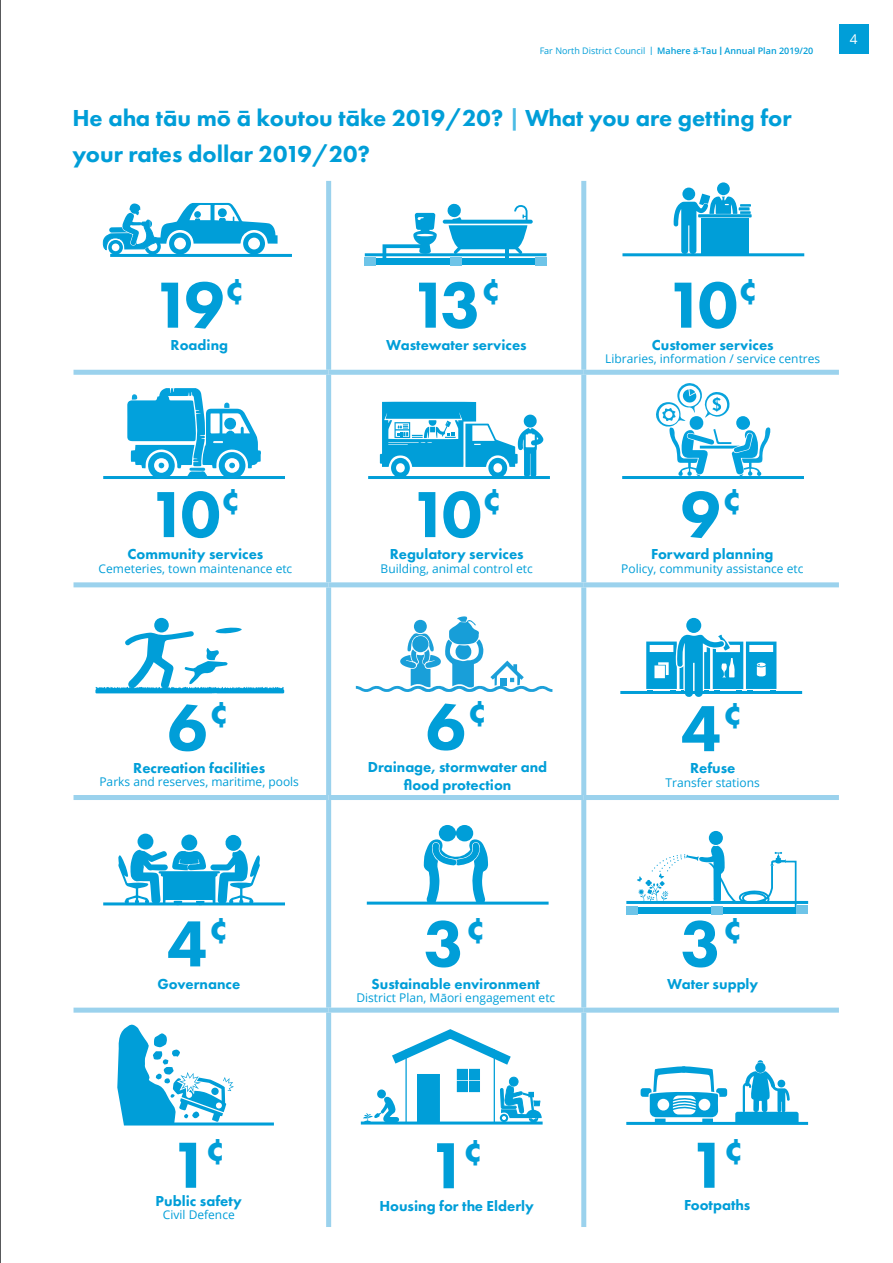
<style>
.page{position:relative;width:893px;height:1263px;background:#fff}
.page>*{position:absolute;margin:0;border:0;box-sizing:border-box;transform-origin:0 0}
.t1{font:800 67.5px "Futura PT";letter-spacing:-.125em;color:#009ed8}
.t2{font:800 24px/36px "Futura PT";color:#009ed8}
.t3{font:800 15px/18px "Futura PT";color:#009ed8;text-align:center}
.t4{font:13.5px "Open Sans";color:#fff}
.t5{font:12px "Open Sans";color:#009ed8}
.t6{font:600 9px "Open Sans";color:#009ed8}
.s1{font-weight:400}
.s2{font-weight:400;font-size:11.55px}
.s3{font-size:11.55px}
.s4{font-size:22.5px;color:#4abbe4}
</style>
<div class="page">
<div style="left:839px;top:25px;width:29px;height:29px;background:#009ed8"></div>
<hr style="left:0;top:0;width:1px;height:1263px;background:#58595b">
<div style="left:326px;top:181px;width:5px;height:189px;background:#9bd2ed"></div>
<div style="left:581px;top:181px;width:5px;height:189px;background:#9bd2ed"></div>
<div style="left:74px;top:370px;width:255px;height:5px;background:#9bd2ed"></div>
<div style="left:329px;top:370px;width:255px;height:5px;background:#9bd2ed"></div>
<div style="left:326px;top:375px;width:5px;height:207px;background:#9bd2ed"></div>
<div style="left:584px;top:370px;width:255px;height:5px;background:#9bd2ed"></div>
<div style="left:581px;top:375px;width:5px;height:207px;background:#9bd2ed"></div>
<div style="left:74px;top:582px;width:255px;height:5px;background:#9bd2ed"></div>
<div style="left:329px;top:582px;width:255px;height:5px;background:#9bd2ed"></div>
<div style="left:326px;top:587px;width:5px;height:208px;background:#9bd2ed"></div>
<div style="left:584px;top:582px;width:255px;height:5px;background:#9bd2ed"></div>
<div style="left:581px;top:587px;width:5px;height:208px;background:#9bd2ed"></div>
<div style="left:74px;top:795px;width:255px;height:5px;background:#9bd2ed"></div>
<div style="left:329px;top:795px;width:255px;height:5px;background:#9bd2ed"></div>
<div style="left:326px;top:800px;width:5px;height:208px;background:#9bd2ed"></div>
<div style="left:584px;top:795px;width:255px;height:5px;background:#9bd2ed"></div>
<div style="left:581px;top:800px;width:5px;height:208px;background:#9bd2ed"></div>
<div style="left:74px;top:1008px;width:255px;height:5px;background:#9bd2ed"></div>
<div style="left:326px;top:1013px;width:5px;height:214px;background:#9bd2ed"></div>
<div style="left:329px;top:1008px;width:255px;height:5px;background:#9bd2ed"></div>
<div style="left:584px;top:1008px;width:255px;height:5px;background:#9bd2ed"></div>
<div style="left:581px;top:1013px;width:5px;height:214px;background:#9bd2ed"></div>
<hr style="left:367px;top:901px;width:182px;height:3px;background:#009ed8">
<hr style="left:626px;top:901px;width:182px;height:3px;background:#009ed8">
<hr style="left:622px;top:253px;width:182px;height:3px;background:#009ed8">
<hr style="left:365px;top:253px;width:182px;height:3px;background:#009ed8">
<hr style="left:110px;top:254px;width:182px;height:3px;background:#009ed8">
<hr style="left:103px;top:476px;width:182px;height:3px;background:#009ed8">
<hr style="left:368px;top:476px;width:182px;height:3px;background:#009ed8">
<hr style="left:622px;top:476px;width:182px;height:3px;background:#009ed8">
<hr style="left:620px;top:691px;width:182px;height:3px;background:#009ed8">
<hr style="left:103px;top:902px;width:182px;height:3px;background:#009ed8">
<div style="left:709px;top:831px;width:14px;height:14px;background:#009ed8;border-radius:50%"></div>
<svg style="left:637px;top:846px;width:160px;height:61px"></svg>
<div style="left:439px;top:825px;width:17px;height:16px;background:#009ed8;border-radius:50%"></div>
<div style="left:456px;top:825px;width:17px;height:16px;background:#009ed8;border-radius:50%"></div>
<svg style="left:424px;top:839px;width:64px;height:63px"></svg>
<div style="left:137px;top:833px;width:16px;height:16px;background:#009ed8;border-radius:50%"></div>
<div style="left:225px;top:835px;width:16px;height:16px;background:#009ed8;border-radius:50%"></div>
<div style="left:181px;top:834px;width:16px;height:17px;background:#009ed8;border-radius:50%"></div>
<svg style="left:118px;top:850px;width:142px;height:53px"></svg>
<div style="left:686px;top:618px;width:15px;height:15px;background:#009ed8;border-radius:50%"></div>
<svg style="left:646px;top:635px;width:130px;height:62px"></svg>
<svg style="left:356px;top:616px;width:196px;height:76px"></svg>
<svg style="left:117px;top:1024px;width:157px;height:101px"></svg>
<svg style="left:363px;top:1029px;width:179px;height:92px"></svg>
<div style="left:418px;top:1074px;width:21px;height:49px;background:#009ed8"></div>
<div style="left:417px;top:1074px;width:23px;height:49px;border:1px solid #009ed8"></div>
<div style="left:457px;top:1069px;width:10px;height:10px;background:#009ed8"></div>
<div style="left:457px;top:1069px;width:11px;height:11px;border:1px solid #009ed8"></div>
<div style="left:469px;top:1069px;width:10px;height:10px;background:#009ed8"></div>
<div style="left:469px;top:1069px;width:11px;height:11px;border:1px solid #009ed8"></div>
<div style="left:457px;top:1081px;width:10px;height:10px;background:#009ed8"></div>
<div style="left:457px;top:1081px;width:11px;height:11px;border:1px solid #009ed8"></div>
<div style="left:469px;top:1081px;width:10px;height:10px;background:#009ed8"></div>
<div style="left:469px;top:1081px;width:11px;height:11px;border:1px solid #009ed8"></div>
<svg style="left:127px;top:388px;width:134px;height:88px"></svg>
<svg style="left:656px;top:383px;width:114px;height:93px"></svg>
<svg style="left:682px;top:187px;width:13px;height:13px"></svg>
<div style="left:717px;top:182px;width:13px;height:13px;background:#009ed8;border-radius:50%"></div>
<svg style="left:674px;top:194px;width:78px;height:60px"></svg>
<div style="left:701px;top:218px;width:48px;height:36px;background:#009ed8"></div>
<svg style="left:443px;top:203px;width:90px;height:51px"></svg>
<hr style="left:505px;top:245px;width:4px;height:13px;background:#009ed8">
<svg style="left:381px;top:213px;width:56px;height:45px"></svg>
<svg style="left:103px;top:202px;width:175px;height:53px"></svg>
<svg style="left:380px;top:402px;width:163px;height:74px"></svg>
<div style="left:154px;top:618px;width:15px;height:14px;background:#009ed8;border-radius:50%"></div>
<svg style="left:95px;top:627px;width:189px;height:66px"></svg>
<svg style="left:641px;top:1066px;width:86px;height:56px"></svg>
<svg style="left:735px;top:1071px;width:64px;height:51px"></svg>
<div style="left:755px;top:1062px;width:11px;height:11px;background:#009ed8;border-radius:50%"></div>
<div style="left:777px;top:1080px;width:8px;height:7px;background:#009ed8;border-radius:50%"></div>
<svg style="left:757px;top:1060px;width:6px;height:3px"></svg>
<hr style="left:626px;top:1122px;width:182px;height:3px;background:#009ed8">
<hr style="left:361px;top:1121px;width:182px;height:3px;background:#009ed8">
<div style="left:365px;top:258px;width:181px;height:7px;background:#009ed8"></div>
<div style="left:535px;top:257px;width:11px;height:9px;background:#6ec4e8"></div>
<div style="left:450px;top:257px;width:11px;height:9px;background:#6ec4e8"></div>
<div style="left:365px;top:257px;width:11px;height:9px;background:#6ec4e8"></div>
<div style="left:626px;top:907px;width:182px;height:6px;background:#009ed8"></div>
<div style="left:797px;top:906px;width:11px;height:8px;background:#6ec4e8"></div>
<div style="left:712px;top:906px;width:11px;height:8px;background:#6ec4e8"></div>
<div style="left:626px;top:906px;width:12px;height:8px;background:#6ec4e8"></div>
<hr style="left:735px;top:904px;width:35px;height:3px;background:#fff">
<p class="t6" style="left:540px;top:45px;width:275px"><span class="s1">Far North District Council</span> <span class="s2">I</span> Mahere ā-Tau <span class="s3">I</span> Annual Plan 2019/20</p>
<h2 class="t2" style="left:72px;top:100px;width:721px">He aha tāu mō ā koutou tāke 2019/20? <span class="s4">|</span> What you are getting for your rates dollar 2019/20?</h2>
<p class="t4" style="left:850px;top:30px;width:9px">4</p>
<h1 class="t1" style="left:152px;top:263px;width:96px">19<sup>¢</sup></h1>
<p class="t3" style="left:171px;top:336px;width:59px">Roading</p>
<h1 class="t1" style="left:410px;top:263px;width:95px">13<sup>¢</sup></h1>
<p class="t3" style="left:386px;top:336px;width:142px">Wastewater services</p>
<h1 class="t1" style="left:665px;top:263px;width:96px">10<sup>¢</sup></h1>
<p class="t3" style="left:652px;top:336px;width:124px">Customer services</p>
<p class="t5" style="left:605px;top:351px;width:216px">Libraries, information / service centres</p>
<h1 class="t1" style="left:148px;top:472px;width:96px">10<sup>¢</sup></h1>
<p class="t3" style="left:127px;top:545px;width:137px">Community services</p>
<p class="t5" style="left:99px;top:560px;width:195px">Cemeteries, town maintenance etc</p>
<h1 class="t1" style="left:409px;top:472px;width:96px">10<sup>¢</sup></h1>
<p class="t3" style="left:390px;top:545px;width:136px">Regulatory services</p>
<p class="t5" style="left:381px;top:560px;width:154px">Building, animal control etc</p>
<h1 class="t1" style="left:680px;top:472px;width:65px">9<sup>¢</sup></h1>
<p class="t3" style="left:651px;top:545px;width:124px">Forward planning</p>
<p class="t5" style="left:621px;top:560px;width:184px">Policy, community assistance etc</p>
<h1 class="t1" style="left:167px;top:686px;width:65px">6<sup>¢</sup></h1>
<p class="t3" style="left:133px;top:758px;width:133px">Recreation facilities</p>
<p class="t5" style="left:99px;top:773px;width:201px">Parks and reserves, maritime, pools</p>
<h1 class="t1" style="left:167px;top:902px;width:65px">4<sup>¢</sup></h1>
<p class="t3" style="left:157px;top:974px;width:84px">Governance</p>
<h1 class="t1" style="left:426px;top:685px;width:65px">6<sup>¢</sup></h1>
<p class="t3" style="left:368px;top:757px;width:181px">Drainage, stormwater and flood protection</p>
<h1 class="t1" style="left:424px;top:902px;width:65px">3<sup>¢</sup></h1>
<p class="t3" style="left:372px;top:974px;width:170px">Sustainable environment</p>
<p class="t5" style="left:356px;top:989px;width:200px">District Plan, Māori engagement etc</p>
<h1 class="t1" style="left:681px;top:686px;width:65px">4<sup>¢</sup></h1>
<p class="t3" style="left:690px;top:759px;width:47px">Refuse</p>
<p class="t5" style="left:666px;top:774px;width:96px">Transfer stations</p>
<h1 class="t1" style="left:681px;top:902px;width:65px">3<sup>¢</sup></h1>
<p class="t3" style="left:667px;top:974px;width:93px">Water supply</p>
<h1 class="t1" style="left:170px;top:1123px;width:59px">1<sup>¢</sup></h1>
<p class="t3" style="left:156px;top:1191px;width:88px">Public safety</p>
<p class="t5" style="left:163px;top:1207px;width:73px">Civil Defence</p>
<h1 class="t1" style="left:428px;top:1123px;width:59px">1<sup>¢</sup></h1>
<p class="t3" style="left:379px;top:1196px;width:156px">Housing for the Elderly</p>
<h1 class="t1" style="left:689px;top:1123px;width:59px">1<sup>¢</sup></h1>
<p class="t3" style="left:684px;top:1196px;width:68px">Footpaths</p>
</div>
